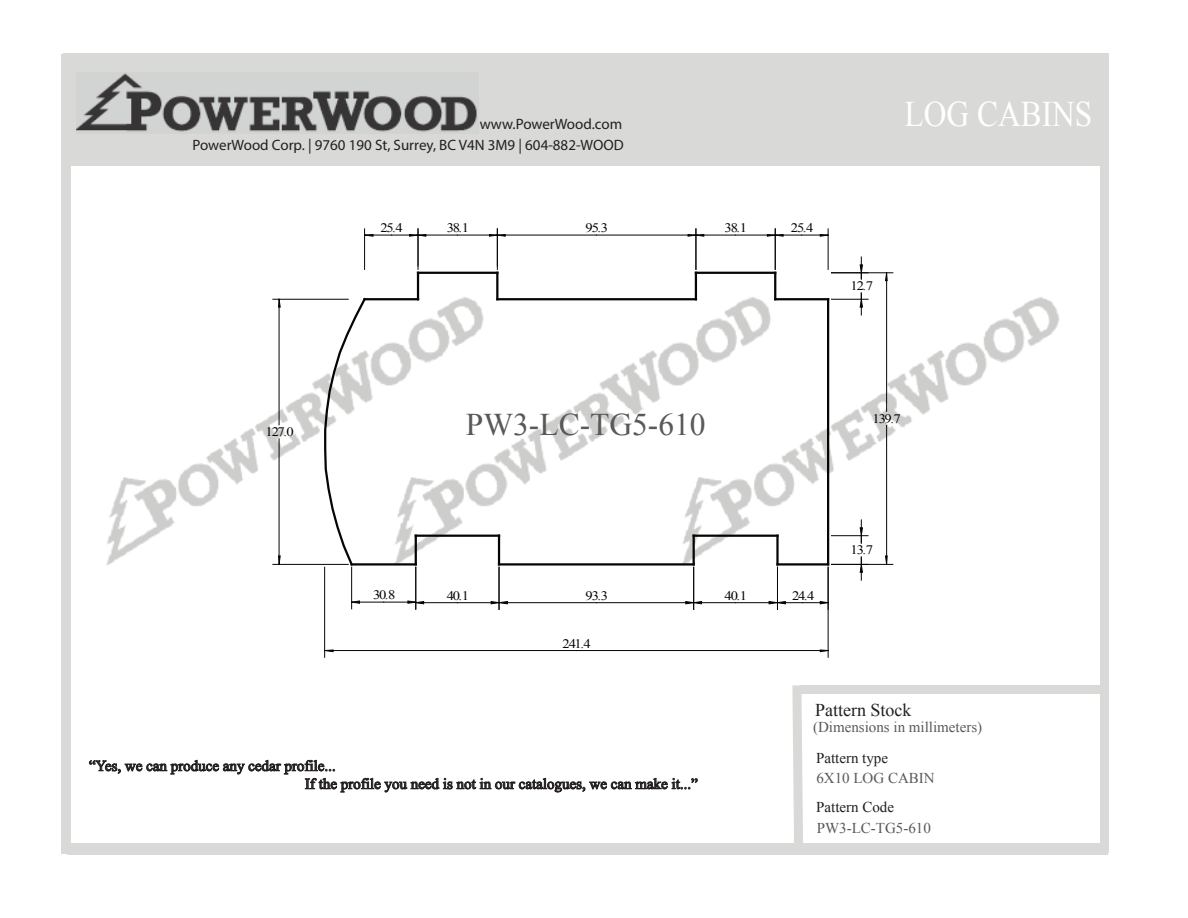
<style>
.page{position:relative;width:1188px;height:918px;background:#fff}
.page>*{position:absolute;margin:0;border:0;box-sizing:border-box;transform-origin:0 0}
.t1{font:36px "Times New Roman";color:#fff;scale:.87 1}
.t2{font:31.5px "Times New Roman";color:#5a5959}
.t3{font:18px "Times New Roman";color:#231f20}
.t4{font:15px/18px "Times New Roman";color:#231f20}
.t5{font:15px/20.5px "Myriad Pro";color:#231f20;text-align:right}
.t6{font:15px "Times New Roman";color:#5a5959}
.t7{font:12.9px "Times New Roman";letter-spacing:-.075em;color:#050504;scale:1.12 1}
</style>
<div class="page">
<img style="left:106px;top:228px;width:953px;height:430px">
<div style="left:64px;top:53px;width:1038px;height:113px;background:#d9d9d8"></div>
<img style="left:77px;top:73px;width:400px;height:59px">
<div style="left:62px;top:55px;width:9px;height:799px;background:#d9d9d8"></div>
<div style="left:1100px;top:53px;width:9px;height:800px;background:#d9d9d8"></div>
<div style="left:801px;top:685px;width:307px;height:9px;background:#d9d9d8"></div>
<div style="left:67px;top:844px;width:1041px;height:11px;background:#d9d9d8"></div>
<svg style="left:792px;top:685px;width:11px;height:159px"></svg>
<svg style="left:89px;top:760px;width:609px;height:32px"></svg>
<hr style="left:499px;top:563px;width:195px;height:3px;background:#050504">
<hr style="left:418px;top:272px;width:79px;height:2px;background:#050504">
<hr style="left:827px;top:299px;width:2px;height:265px;background:#050504">
<hr style="left:365px;top:298px;width:53px;height:2px;background:#050504">
<hr style="left:417px;top:273px;width:2px;height:26px;background:#050504">
<svg style="left:323px;top:296px;width:45px;height:271px"></svg>
<hr style="left:496px;top:273px;width:2px;height:26px;background:#050504">
<hr style="left:695px;top:273px;width:2px;height:26px;background:#050504">
<hr style="left:774px;top:273px;width:2px;height:26px;background:#050504">
<hr style="left:694px;top:535px;width:83px;height:2px;background:#050504">
<hr style="left:415px;top:536px;width:2px;height:28px;background:#050504">
<hr style="left:498px;top:536px;width:2px;height:28px;background:#050504">
<hr style="left:693px;top:536px;width:2px;height:28px;background:#050504">
<hr style="left:776px;top:536px;width:3px;height:28px;background:#050504">
<hr style="left:416px;top:535px;width:83px;height:2px;background:#050504">
<hr style="left:775px;top:298px;width:53px;height:2px;background:#050504">
<hr style="left:497px;top:298px;width:199px;height:2px;background:#050504">
<hr style="left:696px;top:272px;width:79px;height:2px;background:#050504">
<hr style="left:352px;top:563px;width:64px;height:3px;background:#050504">
<hr style="left:777px;top:563px;width:51px;height:3px;background:#050504">
<hr style="left:426px;top:235px;width:31px;height:1px;background:#050504">
<hr style="left:457px;top:235px;width:32px;height:1px;background:#050504">
<hr style="left:497px;top:229px;width:1px;height:40px;background:#050504">
<hr style="left:505px;top:235px;width:91px;height:1px;background:#050504">
<hr style="left:596px;top:235px;width:92px;height:1px;background:#050504">
<svg style="left:489px;top:234px;width:17px;height:3px"></svg>
<hr style="left:696px;top:229px;width:1px;height:40px;background:#050504">
<hr style="left:704px;top:235px;width:31px;height:1px;background:#050504">
<hr style="left:735px;top:235px;width:32px;height:1px;background:#050504">
<svg style="left:687px;top:234px;width:18px;height:3px"></svg>
<hr style="left:832px;top:535px;width:36px;height:1px;background:#050504">
<svg style="left:859px;top:557px;width:4px;height:23px"></svg>
<svg style="left:859px;top:520px;width:4px;height:23px"></svg>
<hr style="left:832px;top:299px;width:36px;height:1px;background:#050504">
<svg style="left:859px;top:293px;width:4px;height:22px"></svg>
<svg style="left:859px;top:257px;width:4px;height:22px"></svg>
<hr style="left:832px;top:564px;width:61px;height:1px;background:#050504">
<hr style="left:832px;top:273px;width:61px;height:1px;background:#050504">
<hr style="left:886px;top:425px;width:1px;height:131px;background:#050504">
<hr style="left:886px;top:281px;width:1px;height:130px;background:#050504">
<svg style="left:885px;top:555px;width:3px;height:10px"></svg>
<svg style="left:885px;top:272px;width:3px;height:9px"></svg>
<hr style="left:735px;top:602px;width:34px;height:1px;background:#050504">
<hr style="left:702px;top:602px;width:33px;height:1px;background:#050504">
<hr style="left:693px;top:567px;width:1px;height:42px;background:#050504">
<hr style="left:596px;top:602px;width:90px;height:1px;background:#050504">
<hr style="left:507px;top:602px;width:89px;height:1px;background:#050504">
<svg style="left:685px;top:601px;width:17px;height:4px"></svg>
<hr style="left:499px;top:567px;width:1px;height:42px;background:#050504">
<hr style="left:457px;top:602px;width:34px;height:1px;background:#050504">
<hr style="left:424px;top:602px;width:33px;height:1px;background:#050504">
<svg style="left:490px;top:601px;width:18px;height:4px"></svg>
<hr style="left:416px;top:567px;width:1px;height:42px;background:#050504">
<hr style="left:351px;top:567px;width:1px;height:42px;background:#050504">
<svg style="left:351px;top:600px;width:73px;height:5px"></svg>
<hr style="left:828px;top:567px;width:1px;height:90px;background:#050504">
<hr style="left:324px;top:567px;width:1px;height:90px;background:#050504">
<hr style="left:577px;top:650px;width:243px;height:1px;background:#050504">
<hr style="left:333px;top:650px;width:244px;height:1px;background:#050504">
<svg style="left:820px;top:649px;width:9px;height:3px"></svg>
<svg style="left:324px;top:649px;width:10px;height:3px"></svg>
<hr style="left:273px;top:564px;width:75px;height:1px;background:#050504">
<hr style="left:273px;top:299px;width:75px;height:1px;background:#050504">
<hr style="left:279px;top:439px;width:1px;height:117px;background:#050504">
<hr style="left:279px;top:307px;width:1px;height:118px;background:#050504">
<svg style="left:278px;top:555px;width:3px;height:10px"></svg>
<svg style="left:278px;top:298px;width:3px;height:10px"></svg>
<hr style="left:777px;top:567px;width:1px;height:42px;background:#050504">
<svg style="left:768px;top:601px;width:61px;height:4px"></svg>
<hr style="left:775px;top:229px;width:1px;height:40px;background:#050504">
<hr style="left:828px;top:229px;width:1px;height:40px;background:#050504">
<svg style="left:767px;top:234px;width:62px;height:3px"></svg>
<hr style="left:418px;top:229px;width:1px;height:40px;background:#050504">
<hr style="left:364px;top:229px;width:1px;height:40px;background:#050504">
<svg style="left:364px;top:234px;width:63px;height:3px"></svg>
<p class="t5" style="left:193px;top:114px;width:433px">www.PowerWood.com<br>PowerWood Corp. | 9760 190 St, Surrey, BC V4N 3M9 | 604-882-WOOD</p>
<p class="t7" style="left:380px;top:219px;width:22px">25.4</p>
<p class="t7" style="left:791px;top:219px;width:22px">25.4</p>
<p class="t7" style="left:447px;top:219px;width:22px">38.1</p>
<p class="t7" style="left:586px;top:219px;width:22px">95.3</p>
<p class="t7" style="left:725px;top:219px;width:22px">38.1</p>
<h1 class="t1" style="left:904px;top:90px;width:217px">LOG CABINS</h1>
<p class="t7" style="left:851px;top:277px;width:22px">12.7</p>
<p class="t7" style="left:266px;top:423px;width:27px">127.0</p>
<h2 class="t2" style="left:466px;top:403px;width:241px">PW3-LC-TG5-610</h2>
<p class="t7" style="left:373px;top:586px;width:22px">30.8</p>
<p class="t7" style="left:447px;top:587px;width:22px">40.1</p>
<p class="t7" style="left:586px;top:587px;width:22px">93.3</p>
<p class="t7" style="left:725px;top:587px;width:22px">40.1</p>
<p class="t7" style="left:563px;top:635px;width:27px">241.4</p>
<p class="t7" style="left:873px;top:410px;width:27px">139.7</p>
<p class="t7" style="left:792px;top:587px;width:22px">24.4</p>
<p class="t7" style="left:851px;top:541px;width:22px">13.7</p>
<p class="t4" style="left:305px;top:757px;width:394px;text-indent:-216px">“Yes, we can produce any cedar profile...<br>If the profile you need is not in our catalogues, we can make it...”</p>
<p class="t3" style="left:815px;top:698px;width:98px">Pattern Stock</p>
<p class="t6" style="left:813px;top:717px;width:171px">(Dimensions in millimeters)</p>
<p class="t4" style="left:816px;top:749px;width:74px">Pattern type</p>
<p class="t6" style="left:816px;top:768px;width:120px">6X10 LOG CABIN</p>
<p class="t4" style="left:816px;top:798px;width:79px">Pattern Code</p>
<p class="t6" style="left:817px;top:818px;width:116px">PW3-LC-TG5-610</p>
</div>
